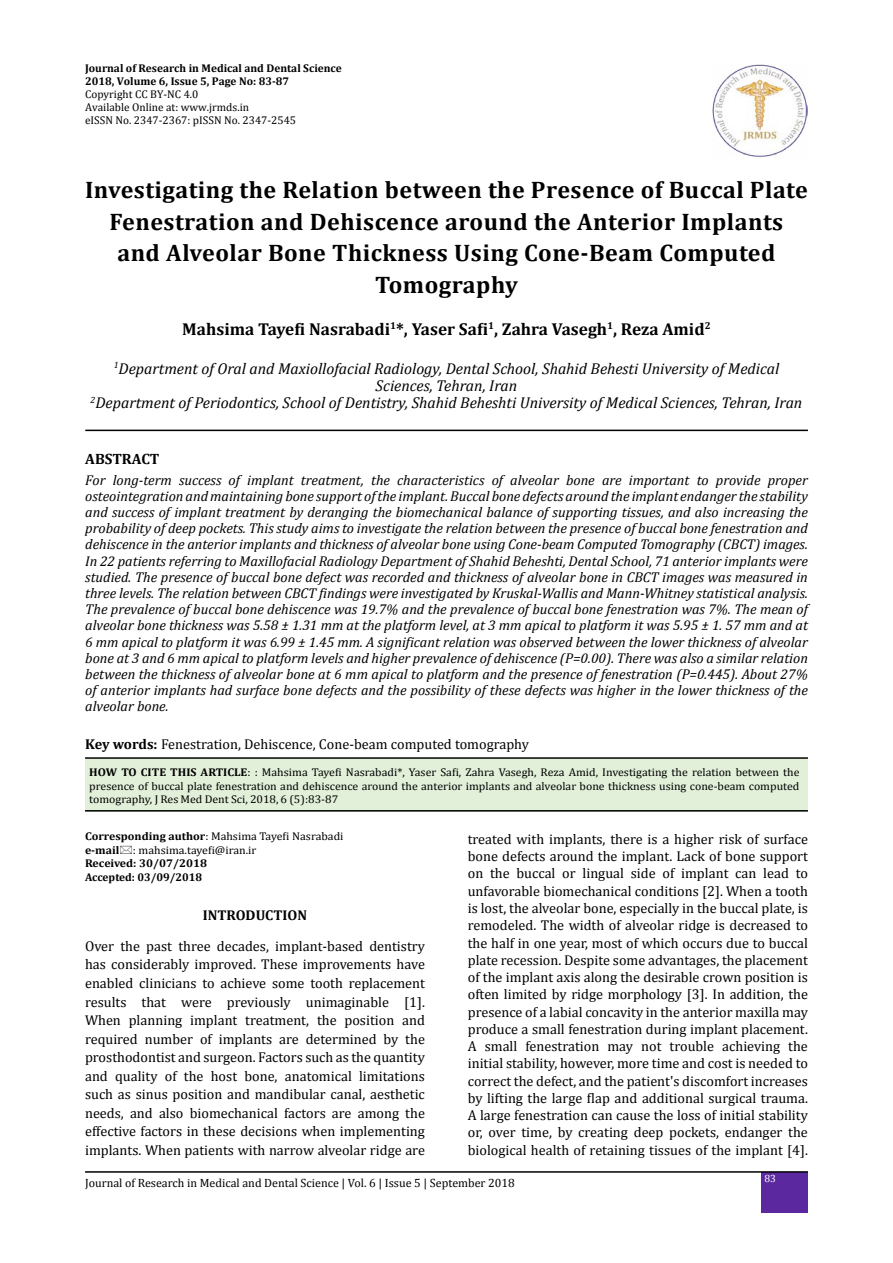
<style>
.page{position:relative;width:893px;height:1263px;background:#fff}
.page>*{position:absolute;margin:0;border:0;box-sizing:border-box;transform-origin:0 0}
.t1{font:700 24px/31.5px "Cambria";letter-spacing:.02em;color:#000;text-align:center}
.t2{font:700 17.25px "Cambria";color:#000}
.t3{font:italic 15.75px/17.2px "Cambria";color:#000;text-align:center}
.t4{font:700 15px "Cambria";color:#000}
.t5{font:14.25px/17.2px "Cambria";color:#000;text-align:justify}
.t6{font:italic 14.25px/16.2px "Cambria";color:#000;text-align:justify}
.t7{font:700 14.25px "Cambria";color:#000}
.t8{font:12px "Cambria";color:#000}
.t9{font:11.25px/13.5px "Cambria";color:#000;text-align:justify;scale:1.05 1}
.t10{font:700 11.25px/13.5px "Cambria";color:#000;scale:1.05 1}
.t11{font:11.25px/12.9px "Cambria";color:#000}
.t12{font:700 11.25px/12.9px "Cambria";color:#000}
.t13{font:10.5px "Cambria";color:#fff}
.s1{font-weight:700}
.s2{font-weight:400}
</style>
<div class="page">
<div style="left:762px;top:1172px;width:46px;height:41px;background:#5b289f"></div>
<img style="left:712px;top:64px;width:96px;height:93px">
<hr style="left:85px;top:1171px;width:723px;height:2px;background:#000">
<hr style="left:85px;top:430px;width:723px;height:1px;background:#000">
<div style="left:85px;top:759px;width:723px;height:52px;background:#e2f0d9"></div>
<hr style="left:85px;top:810px;width:723px;height:1px;background:#000">
<hr style="left:85px;top:757px;width:723px;height:2px;background:#000">
<p class="t12" style="left:85px;top:62px;width:258px">Journal of Research in Medical and Dental Science<br>2018, Volume 6, Issue 5, Page No: 83-87</p>
<p class="t11" style="left:85px;top:88px;width:213px">Copyright CC BY-NC 4.0<br>Available Online at: www.jrmds.in<br>eISSN No. 2347-2367: pISSN No. 2347-2545</p>
<h1 class="t1" style="left:85px;top:174px;width:724px">Investigating the Relation between the Presence of Buccal Plate Fenestration and Dehiscence around the Anterior Implants<br>and Alveolar Bone Thickness Using Cone-Beam Computed Tomography</h1>
<p class="t2" style="left:182px;top:317px;width:530px">Mahsima Tayefi Nasrabadi<sup>1</sup>*, Yaser Safi<sup>1</sup>, Zahra Vasegh<sup>1</sup>, Reza Amid<sup>2</sup></p>
<p class="t3" style="left:91px;top:359px;width:713px"><sup>1</sup>Department of Oral and Maxiollofacial Radiology, Dental School, Shahid Behesti University of Medical<br>Sciences, Tehran, Iran<br><sup>2</sup>Department of Periodontics, School of Dentistry, Shahid Beheshti University of Medical Sciences, Tehran, Iran</p>
<p class="t4" style="left:85px;top:448px;width:76px">ABSTRACT</p>
<p class="t6" style="left:85px;top:471px;width:724px">For long-term success of implant treatment, the characteristics of alveolar bone are important to provide proper osteointegration and maintaining bone support of the implant. Buccal bone defects around the implant endanger the stability and success of implant treatment by deranging the biomechanical balance of supporting tissues, and also increasing the probability of deep pockets. This study aims to investigate the relation between the presence of buccal bone fenestration and dehiscence in the anterior implants and thickness of alveolar bone using Cone-beam Computed Tomography (CBCT) images.<br>In 22 patients referring to Maxillofacial Radiology Department of Shahid Beheshti, Dental School, 71 anterior implants were studied. The presence of buccal bone defect was recorded and thickness of alveolar bone in CBCT images was measured in three levels. The relation between CBCT findings were investigated by Kruskal-Wallis and Mann-Whitney statistical analysis.<br>The prevalence of buccal bone dehiscence was 19.7% and the prevalence of buccal bone fenestration was 7%. The mean of alveolar bone thickness was 5.58 ± 1.31 mm at the platform level, at 3 mm apical to platform it was 5.95 ± 1. 57 mm and at 6 mm apical to platform it was 6.99 ± 1.45 mm. A significant relation was observed between the lower thickness of alveolar bone at 3 and 6 mm apical to platform levels and higher prevalence of dehiscence (P=0.00). There was also a similar relation between the thickness of alveolar bone at 6 mm apical to platform and the presence of fenestration (P=0.445). About 27% of anterior implants had surface bone defects and the possibility of these defects was higher in the lower thickness of the alveolar bone.</p>
<p class="t5" style="left:85px;top:735px;width:445px"><span class="s1">Key words:</span> Fenestration, Dehiscence, Cone-beam computed tomography</p>
<p class="t9" style="left:89px;top:765px;width:678px"><span class="s1">HOW TO CITE THIS ARTICLE</span>: : Mahsima Tayefi Nasrabadi*, Yaser Safi, Zahra Vasegh, Reza Amid, Investigating the relation between the presence of buccal plate fenestration and dehiscence around the anterior implants and alveolar bone thickness using cone-beam computed tomography, J Res Med Dent Sci, 2018, 6 (5):83-87</p>
<p class="t10" style="left:85px;top:829px;width:248px">Corresponding author<span class="s2">: Mahsima Tayefi Nasrabadi </span>e-mail <span class="s2">: mahsima.tayefi@iran.ir<br></span>Received: 30/07/2018<br>Accepted: 03/09/2018</p>
<p class="t7" style="left:203px;top:905px;width:106px">INTRODUCTION</p>
<p class="t5" style="left:85px;top:936px;width:341px;line-height:18.6px">Over the past three decades, implant-based dentistry has considerably improved. These improvements have enabled clinicians to achieve some tooth replacement results that were previously unimaginable [1].<br>When planning implant treatment, the position and required number of implants are determined by the prosthodontist and surgeon. Factors such as the quantity and quality of the host bone, anatomical limitations such as sinus position and mandibular canal, aesthetic needs, and also biomechanical factors are among the effective factors in these decisions when implementing implants. When patients with narrow alveolar ridge are</p>
<p class="t5" style="left:468px;top:830px;width:342px">treated with implants, there is a higher risk of surface bone defects around the implant. Lack of bone support on the buccal or lingual side of implant can lead to unfavorable biomechanical conditions [2]. When a tooth is lost, the alveolar bone, especially in the buccal plate, is remodeled. The width of alveolar ridge is decreased to the half in one year, most of which occurs due to buccal plate recession. Despite some advantages, the placement of the implant axis along the desirable crown position is often limited by ridge morphology [3]. In addition, the presence of a labial concavity in the anterior maxilla may produce a small fenestration during implant placement.<br>A small fenestration may not trouble achieving the initial stability, however, more time and cost is needed to correct the defect, and the patient's discomfort increases by lifting the large flap and additional surgical trauma.<br>A large fenestration can cause the loss of initial stability or, over time, by creating deep pockets, endanger the biological health of retaining tissues of the implant [4].</p>
<p class="t8" style="left:85px;top:1176px;width:431px">Journal of Research in Medical and Dental Science | Vol. 6 | Issue 5 | September 2018</p>
<p class="t13" style="left:764px;top:1172px;width:13px">83</p>
</div>
